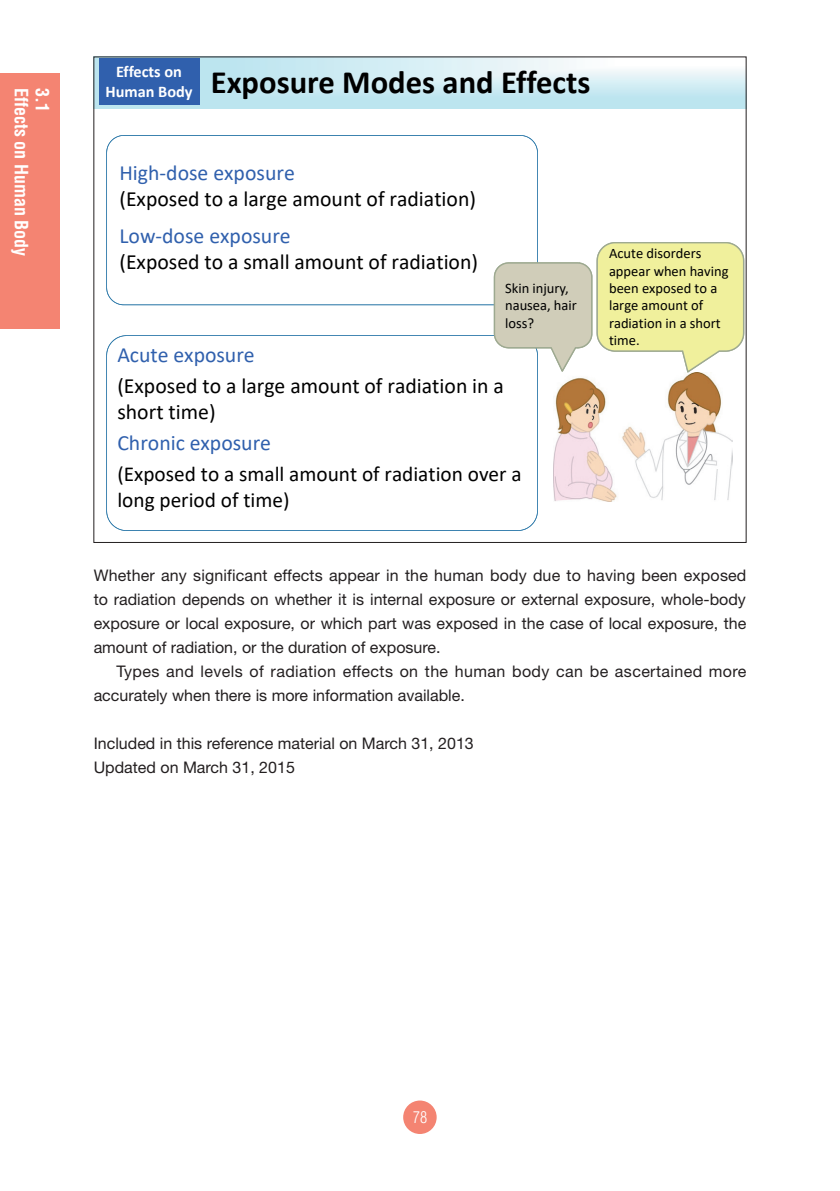
<style>
.page{position:relative;width:840px;height:1191px;background:#fff}
.page>*{position:absolute;margin:0;border:0;box-sizing:border-box;transform-origin:0 0}
.t1{font:700 32.6px "Calibri";color:#000}
.t2{font:21.8px/26px "Calibri";color:#000}
.t3{font:21.8px/31.2px "Calibri";color:#3060ad}
.t4{font:21.2px/25.6px "Calibri";color:#000}
.t5{font:700 condensed 18px "Helvetica";color:#fff}
.t6{font:700 16.2px "Calibri";color:#fff}
.t7{font:16px/24px "Helvetica Neue";color:#231f20;text-align:justify}
.t8{font:16px/24px "Helvetica Neue";letter-spacing:.025em;color:#231f20}
.t9{font:300 condensed 16px "Helvetica";color:#fff}
.t10{font:14.4px/17.4px "Calibri";color:#000}
.s1{color:#3060ad}
.s2{color:#000}
</style>
<div class="page">
<div style="left:403px;top:1100px;width:33px;height:34px;background:#f48472;border-radius:50%"></div>
<div style="left:0;top:74px;width:60px;height:255px;background:#f48472"></div>
<img style="left:96px;top:59px;width:648px;height:49px">
<svg style="left:106px;top:335px;width:431px;height:196px"></svg>
<svg style="left:106px;top:135px;width:431px;height:170px"></svg>
<img style="left:553px;top:373px;width:179px;height:128px">
<svg style="left:493px;top:242px;width:250px;height:130px"></svg>
<div style="left:99px;top:58px;width:100px;height:46px;background:#3060ad"></div>
<p class="t5" style="left:32px;top:88px;width:170px;rotate:90deg">Effects on Human Body</p>
<p class="t5" style="left:53px;top:88px;width:25px;rotate:90deg">3.1</p>
<p class="t6" style="left:116px;top:60px;width:67px">Effects on</p>
<p class="t1" style="left:105px;top:59px;width:486px"><sub>Human</sub> <sub>Body</sub> Exposure Modes and Effects</p>
<p class="t2" style="left:119px;top:159px;width:358px"><span class="s1">High‐dose exposure<br></span>(Exposed to a large amount of radiation)</p>
<p class="t2" style="left:119px;top:222px;width:360px"><span class="s1">Low‐dose exposure<br></span>(Exposed to a small amount of radiation)</p>
<p class="t10" style="left:505px;top:279px;width:73px">Skin injury, nausea, hair loss?</p>
<p class="t2" style="left:117px;top:338px;width:388px;line-height:31.2px"><span class="s1">Acute exposure<br></span>(Exposed to a large amount of radiation in a</p>
<p class="t3" style="left:117px;top:395px;width:155px"><span class="s2">short time)<br></span>Chronic exposure</p>
<p class="t4" style="left:117px;top:460px;width:405px">(Exposed to a small amount of radiation over a long period of time)</p>
<p class="t10" style="left:608px;top:244px;width:121px">Acute disorders appear when having been exposed to a large amount of radiation in a short time.</p>
<p class="t7" style="left:94px;top:563px;width:653px">Whether any significant effects appear in the human body due to having been exposed to radiation depends on whether it is internal exposure or external exposure, whole-body exposure or local exposure, or which part was exposed in the case of local exposure, the amount of radiation, or the duration of exposure.</p>
<p class="t8" style="left:94px;top:659px;width:654px;text-indent:23px">Types and levels of radiation effects on the human body can be ascertained more accurately when there is more information available.</p>
<p class="t7" style="left:94px;top:731px;width:381px">Included in this reference material on March 31, 2013</p>
<p class="t7" style="left:94px;top:755px;width:202px">Updated on March 31, 2015</p>
<p class="t9" style="left:412px;top:1107px;width:16px">78</p>
</div>
